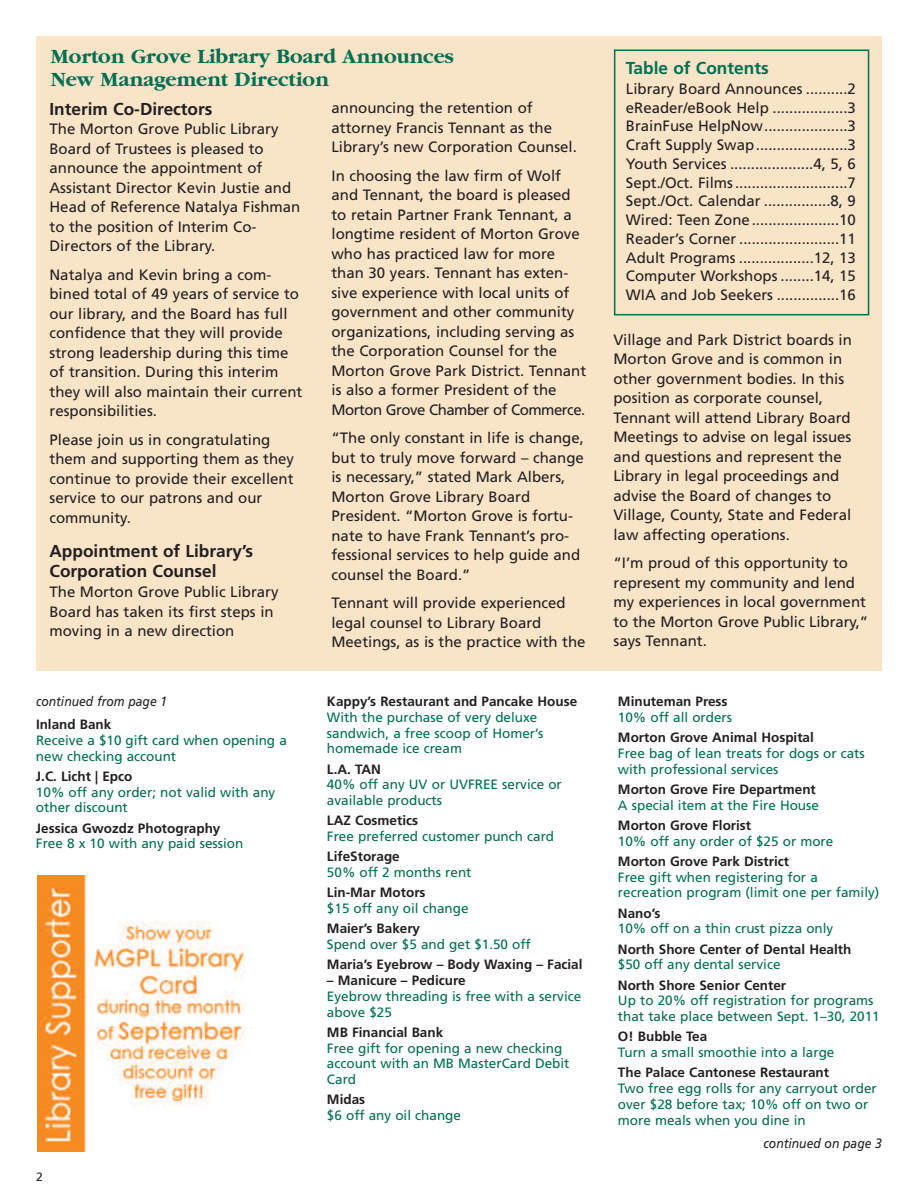
<style>
.page{position:relative;width:918px;height:1188px;background:#fff}
.page>*{position:absolute;margin:0;border:0;box-sizing:border-box;transform-origin:0 0}
.t1{font:700 21px/22.5px "Garamond";color:#006e51}
.t2{font:700 17.25px/20.2px "Frutiger";color:#231f20}
.t3{font:700 17.25px "Frutiger";color:#006e51}
.t4{font:15px/19.5px "Frutiger";color:#231f20}
.t5{font:13.5px/15.8px "Frutiger";color:#006e51}
.t6{font:700 13.5px "Frutiger";color:#231f20}
.t7{font:italic 13.5px "Frutiger";color:#231f20;scale:.9 1}
.t8{font:12px "Frutiger";color:#231f20}
</style>
<div class="page">
<div style="left:36px;top:36px;width:846px;height:635px;background:#f9e4c8"></div>
<div style="left:614px;top:50px;width:255px;height:265px;border:2px solid #006e51"></div>
<img style="left:37px;top:876px;width:209px;height:275px">
<h1 class="t1" style="left:51px;top:45px;width:405px">Morton Grove Library Board Announces<br>New Management Direction</h1>
<p class="t2" style="left:50px;top:100px;width:165px">Interim Co-Directors</p>
<p class="t4" style="left:50px;top:121px;width:252px">The Morton Grove Public Library<br>Board of Trustees is pleased to announce the appointment of<br>Assistant Director Kevin Justie and<br>Head of Reference Natalya Fishman to the position of Interim Co-<br>Directors of the Library.</p>
<p class="t4" style="left:49px;top:266px;width:254px">Natalya and Kevin bring a com&shy;bined total of 49 years of service to our library, and the Board has full confidence that they will provide strong leadership during this time of transition. During this interim they will also maintain their current responsibilities.</p>
<p class="t4" style="left:49px;top:431px;width:246px">Please join us in congratulating them and supporting them as they continue to provide their excellent service to our patrons and our community.</p>
<p class="t2" style="left:50px;top:542px;width:205px">Appointment of Library’s<br>Corporation Counsel</p>
<p class="t4" style="left:49px;top:583px;width:231px">The Morton Grove Public Library<br>Board has taken its first steps in moving in a new direction</p>
<p class="t7" style="left:36px;top:696px;width:147px">continued from page 1</p>
<p class="t6" style="left:36px;top:719px;width:77px">Inland Bank</p>
<p class="t5" style="left:36px;top:733px;width:252px">Receive a $10 gift card when opening a new checking account</p>
<p class="t6" style="left:36px;top:771px;width:98px">J.C. Licht | Epco</p>
<p class="t5" style="left:36px;top:785px;width:241px">10% off any order; not valid with any other discount</p>
<p class="t6" style="left:36px;top:822px;width:186px">Jessica Gwozdz Photography</p>
<p class="t5" style="left:36px;top:837px;width:209px">Free 8 x 10 with any paid session</p>
<p class="t8" style="left:36px;top:1172px;width:8px">2</p>
<p class="t4" style="left:331px;top:99px;width:247px">announcing the retention of attorney Francis Tennant as the<br>Library’s new Corporation Counsel.</p>
<p class="t4" style="left:331px;top:167px;width:256px">In choosing the law firm of Wolf and Tennant, the board is pleased to retain Partner Frank Tennant, a longtime resident of Morton Grove who has practiced law for more than 30 years. Tennant has exten&shy;sive experience with local units of government and other community organizations, including serving as the Corporation Counsel for the Morton Grove Park District. Tennant is also a former President of the Morton Grove Chamber of Commerce.</p>
<p class="t4" style="left:331px;top:429px;width:254px">“The only constant in life is change, but to truly move forward – change is necessary,” stated Mark Albers,<br>Morton Grove Library Board<br>President. “Morton Grove is fortu&shy;nate to have Frank Tennant’s pro&shy;fessional services to help guide and counsel the Board.”</p>
<p class="t4" style="left:331px;top:594px;width:256px">Tennant will provide experienced legal counsel to Library Board<br>Meetings, as is the practice with the</p>
<p class="t6" style="left:327px;top:696px;width:252px">Kappy’s Restaurant and Pancake House</p>
<p class="t5" style="left:327px;top:710px;width:218px">With the purchase of very deluxe sandwich, a free scoop of Homer’s homemade ice cream</p>
<p class="t6" style="left:327px;top:763px;width:56px">L.A. TAN</p>
<p class="t5" style="left:327px;top:778px;width:236px">40% off any UV or UVFREE service or available products</p>
<p class="t6" style="left:327px;top:815px;width:93px">LAZ Cosmetics</p>
<p class="t5" style="left:327px;top:830px;width:229px">Free preferred customer punch card</p>
<p class="t6" style="left:327px;top:851px;width:74px">LifeStorage</p>
<p class="t5" style="left:327px;top:866px;width:146px">50% off 2 months rent</p>
<p class="t6" style="left:327px;top:887px;width:100px">Lin-Mar Motors</p>
<p class="t5" style="left:327px;top:902px;width:143px">$15 off any oil change</p>
<p class="t6" style="left:327px;top:923px;width:95px">Maier’s Bakery</p>
<p class="t5" style="left:327px;top:938px;width:205px">Spend over $5 and get $1.50 off</p>
<p class="t6" style="left:327px;top:959px;width:257px">Maria’s Eyebrow – Body Waxing – Facial</p>
<p class="t6" style="left:327px;top:975px;width:140px">– Manicure – Pedicure</p>
<p class="t5" style="left:327px;top:989px;width:256px">Eyebrow threading is free with a service above $25</p>
<p class="t6" style="left:327px;top:1027px;width:118px">MB Financial Bank</p>
<p class="t5" style="left:327px;top:1041px;width:244px">Free gift for opening a new checking account with an MB MasterCard Debit<br>Card</p>
<p class="t6" style="left:327px;top:1094px;width:40px">Midas</p>
<p class="t5" style="left:327px;top:1109px;width:136px">$6 off any oil change</p>
<p class="t3" style="left:626px;top:61px;width:144px">Table of Contents</p>
<p class="t4" style="left:626px;top:81px;width:232px;line-height:18.8px;text-align:justify">Library Board Announces ..........2 eReader/eBook Help ..................3<br>BrainFuse HelpNow....................3<br>Craft Supply Swap......................3<br>Youth Services ....................4, 5, 6<br>Sept./Oct. Films...........................7<br>Sept./Oct. Calendar ................8, 9<br>Wired: Teen Zone.....................10<br>Reader’s Corner ........................11<br>Adult Programs ..................12, 13<br>Computer Workshops ........14, 15<br>WIA and Job Seekers ...............16</p>
<p class="t4" style="left:613px;top:331px;width:240px">Village and Park District boards in<br>Morton Grove and is common in other government bodies. In this position as corporate counsel,<br>Tennant will attend Library Board<br>Meetings to advise on legal issues and questions and represent the<br>Library in legal proceedings and advise the Board of changes to<br>Village, County, State and Federal law affecting operations.</p>
<p class="t4" style="left:613px;top:554px;width:256px">“I’m proud of this opportunity to represent my community and lend my experiences in local government to the Morton Grove Public Library,” says Tennant.</p>
<p class="t6" style="left:618px;top:696px;width:111px">Minuteman Press</p>
<p class="t5" style="left:618px;top:710px;width:116px">10% off all orders</p>
<p class="t6" style="left:618px;top:732px;width:197px">Morton Grove Animal Hospital</p>
<p class="t5" style="left:618px;top:746px;width:248px">Free bag of lean treats for dogs or cats with professional services</p>
<p class="t6" style="left:618px;top:784px;width:199px">Morton Grove Fire Department</p>
<p class="t5" style="left:618px;top:798px;width:203px">A special item at the Fire House</p>
<p class="t6" style="left:618px;top:820px;width:135px">Morton Grove Florist</p>
<p class="t5" style="left:618px;top:834px;width:217px">10% off any order of $25 or more</p>
<p class="t6" style="left:618px;top:856px;width:173px">Morton Grove Park District</p>
<p class="t5" style="left:618px;top:870px;width:263px">Free gift when registering for a recreation program (limit one per family)</p>
<p class="t6" style="left:618px;top:907px;width:44px">Nano’s</p>
<p class="t5" style="left:618px;top:922px;width:217px">10% off on a thin crust pizza only</p>
<p class="t6" style="left:618px;top:943px;width:235px">North Shore Center of Dental Health</p>
<p class="t5" style="left:618px;top:958px;width:164px">$50 off any dental service</p>
<p class="t6" style="left:618px;top:979px;width:170px">North Shore Senior Center</p>
<p class="t5" style="left:618px;top:994px;width:263px">Up to 20% off registration for programs that take place between Sept. 1–30, 2011</p>
<p class="t6" style="left:618px;top:1031px;width:91px">O! Bubble Tea</p>
<p class="t5" style="left:618px;top:1046px;width:218px">Turn a small smoothie into a large</p>
<p class="t6" style="left:618px;top:1067px;width:213px">The Palace Cantonese Restaurant</p>
<p class="t5" style="left:618px;top:1082px;width:260px">Two free egg rolls for any carryout order over $28 before tax; 10% off on two or more meals when you dine in</p>
<p class="t7" style="left:764px;top:1138px;width:133px">continued on page 3</p>
</div>
